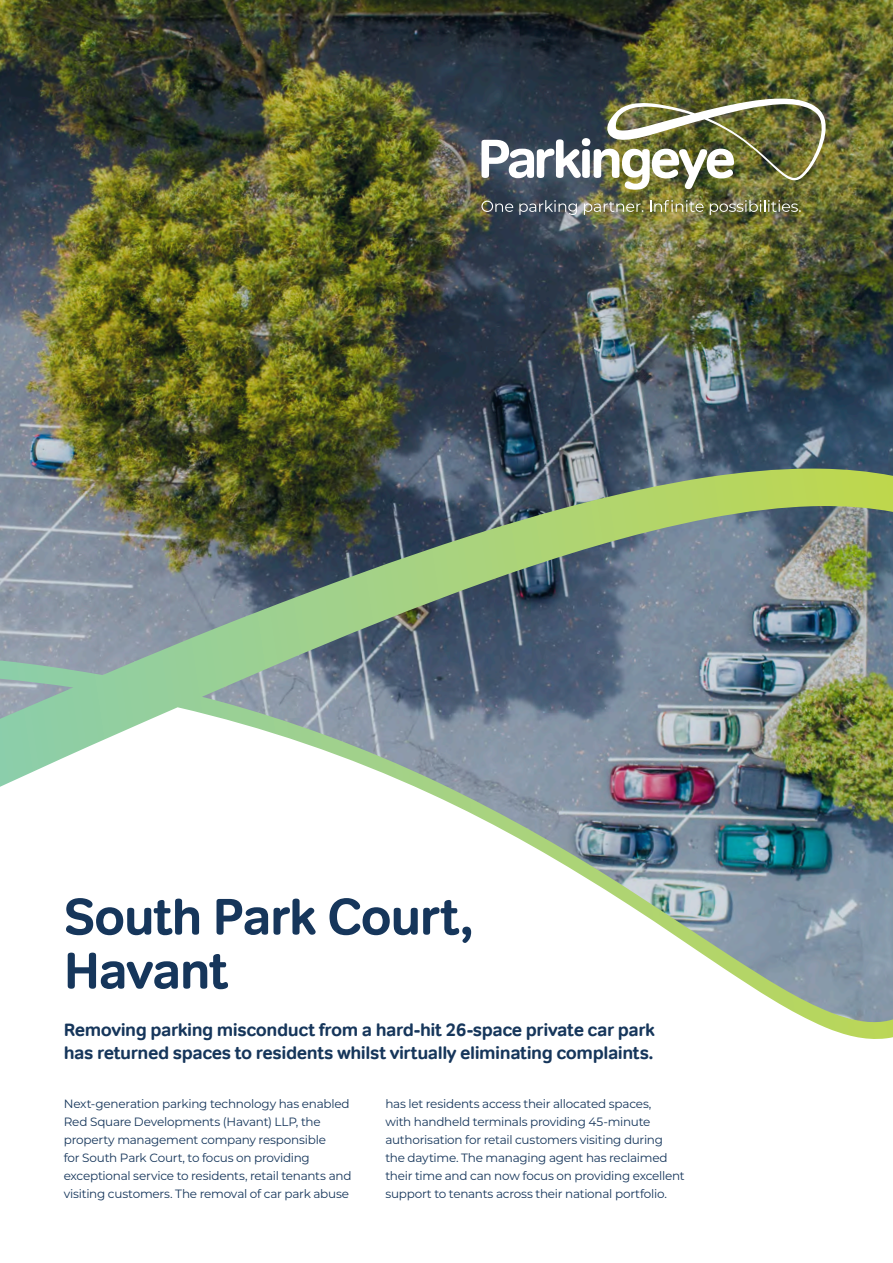
<style>
.page{position:relative;width:893px;height:1263px;background:#fff}
.page>*{position:absolute;margin:0;border:0;box-sizing:border-box;transform-origin:0 0}
.FRONT_TITLE{font:700 51px/54px "Tondo";letter-spacing:-.03em;color:#16365b}
.SUBTITLE{font:700 18px/22.5px "Tondo";letter-spacing:-.025em;color:#16365b}
.BODY{font:12px/18px "Montserrat";letter-spacing:-.02em;color:#16365b}
</style>
<div class="page">
<img style="left:0;top:0;width:893px;height:469px">
<svg style="left:481px;top:201px;width:32px;height:11px"></svg>
<svg style="left:519px;top:200px;width:58px;height:15px"></svg>
<svg style="left:584px;top:202px;width:59px;height:13px"></svg>
<svg style="left:650px;top:200px;width:54px;height:12px"></svg>
<svg style="left:710px;top:200px;width:91px;height:15px"></svg>
<img style="left:481px;top:99px;width:345px;height:91px">
<img style="left:0;top:469px;width:893px;height:570px">
<p class="FRONT_TITLE" style="left:64px;top:890px;width:411px">South Park Court,<br>Havant</p>
<p class="SUBTITLE" style="left:64px;top:1019px;width:593px">Removing parking misconduct from a hard-hit 26-space private car park has returned spaces to residents whilst virtually eliminating complaints.</p>
<p class="BODY" style="left:64px;top:1094px;width:289px">Next-generation parking technology has enabled Red Square Developments (Havant) LLP, the property management company responsible<br>for South Park Court, to focus on providing exceptional service to residents, retail tenants and visiting customers. The removal of car park abuse</p>
<p class="BODY" style="left:385px;top:1094px;width:301px">has let residents access their allocated spaces,<br>with handheld terminals providing 45-minute authorisation for retail customers visiting during the daytime. The managing agent has reclaimed their time and can now focus on providing excellent support to tenants across their national portfolio.</p>
</div>
